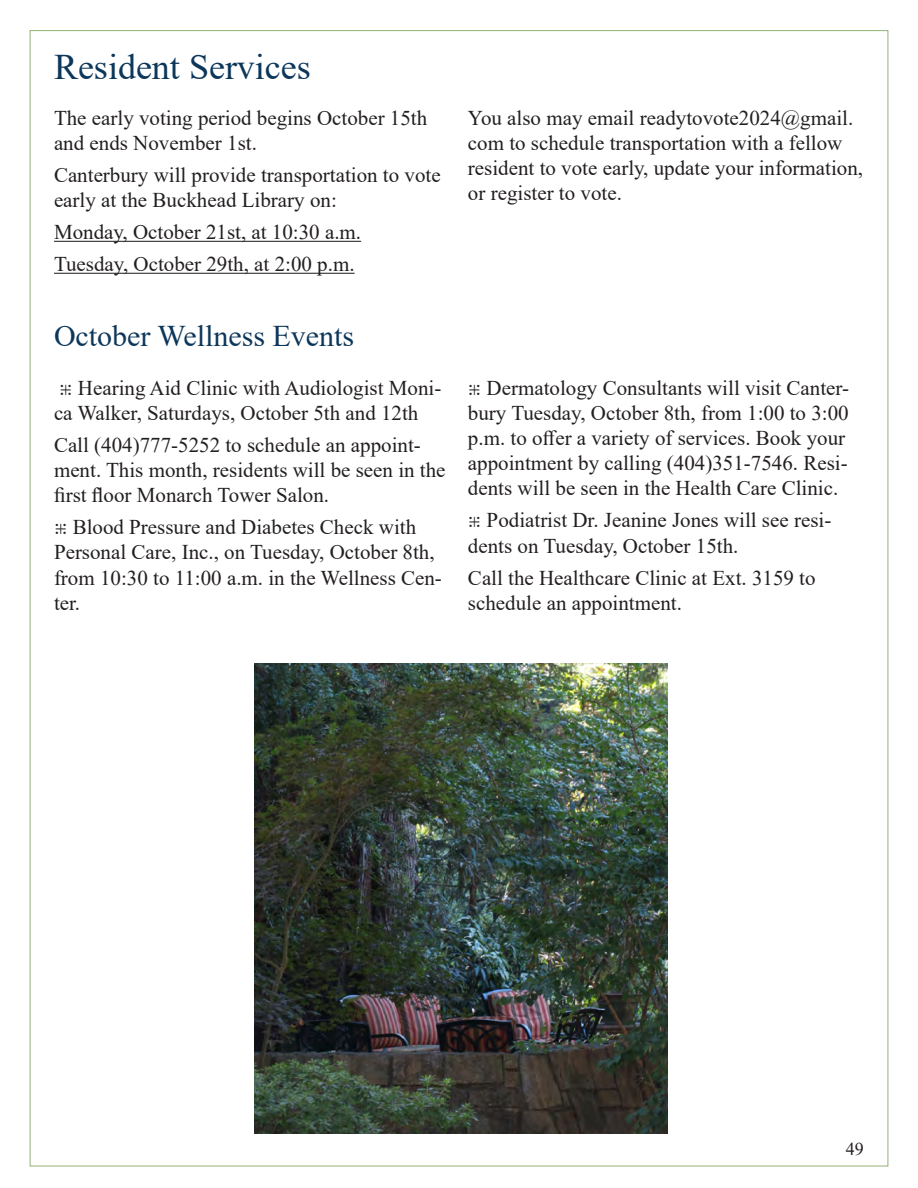
<style>
.page{position:relative;width:918px;height:1188px;background:#fff}
.page>*{position:absolute;margin:0;border:0;box-sizing:border-box;transform-origin:0 0}
.t1{font:36px "Times New Roman";color:#0c375b}
.t2{font:30px "Times New Roman";color:#0c375b}
.t3{font:21px/25.2px "Times New Roman";color:#231f20}
.t4{font:18px "Times New Roman";color:#231f20}
</style>
<div class="page">
<img style="left:255px;top:663px;width:412px;height:471px">
<hr style="left:54px;top:241px;width:307px;height:1px;background:#231f20">
<hr style="left:54px;top:273px;width:301px;height:1px;background:#231f20">
<p class="t1" style="left:54px;top:42px;width:258px">Resident Services</p>
<p class="t3" style="left:54px;top:104px;width:375px">The early voting period begins October 15th and ends November 1st.</p>
<p class="t3" style="left:54px;top:162px;width:388px">Canterbury will provide transportation to vote early at the Buckhead Library on:</p>
<p class="t3" style="left:54px;top:219px;width:309px">Monday, October 21st, at 10:30 a.m.</p>
<p class="t3" style="left:54px;top:251px;width:302px">Tuesday, October 29th, at 2:00 p.m.</p>
<p class="t2" style="left:54px;top:315px;width:302px">October Wellness Events</p>
<p class="t3" style="left:54px;top:374px;width:389px">⁜ Hearing Aid Clinic with Audiologist Moni&shy;ca Walker, Saturdays, October 5th and 12th</p>
<p class="t3" style="left:54px;top:432px;width:393px">Call (404)777-5252 to schedule an appoint&shy;ment. This month, residents will be seen in the first floor Monarch Tower Salon.</p>
<p class="t3" style="left:54px;top:514px;width:389px">⁜ Blood Pressure and Diabetes Check with Personal Care, Inc., on Tuesday, October 8th, from 10:30 to 11:00 a.m. in the Wellness Cen&shy;ter.</p>
<p class="t3" style="left:468px;top:104px;width:397px">You also may email readytovote2024@gmail. com to schedule transportation with a fellow resident to vote early, update your information, or register to vote.</p>
<p class="t3" style="left:468px;top:374px;width:383px">⁜ Dermatology Consultants will visit Canter&shy;bury Tuesday, October 8th, from 1:00 to 3:00 p.m. to offer a variety of services. Book your appointment by calling (404)351-7546. Resi&shy;dents will be seen in the Health Care Clinic.</p>
<p class="t3" style="left:468px;top:507px;width:365px">⁜ Podiatrist Dr. Jeanine Jones will see resi&shy;dents on Tuesday, October 15th.</p>
<p class="t3" style="left:468px;top:564px;width:349px">Call the Healthcare Clinic at Ext. 3159 to schedule an appointment.</p>
<p class="t4" style="left:846px;top:1136px;width:19px">49</p>
</div>
